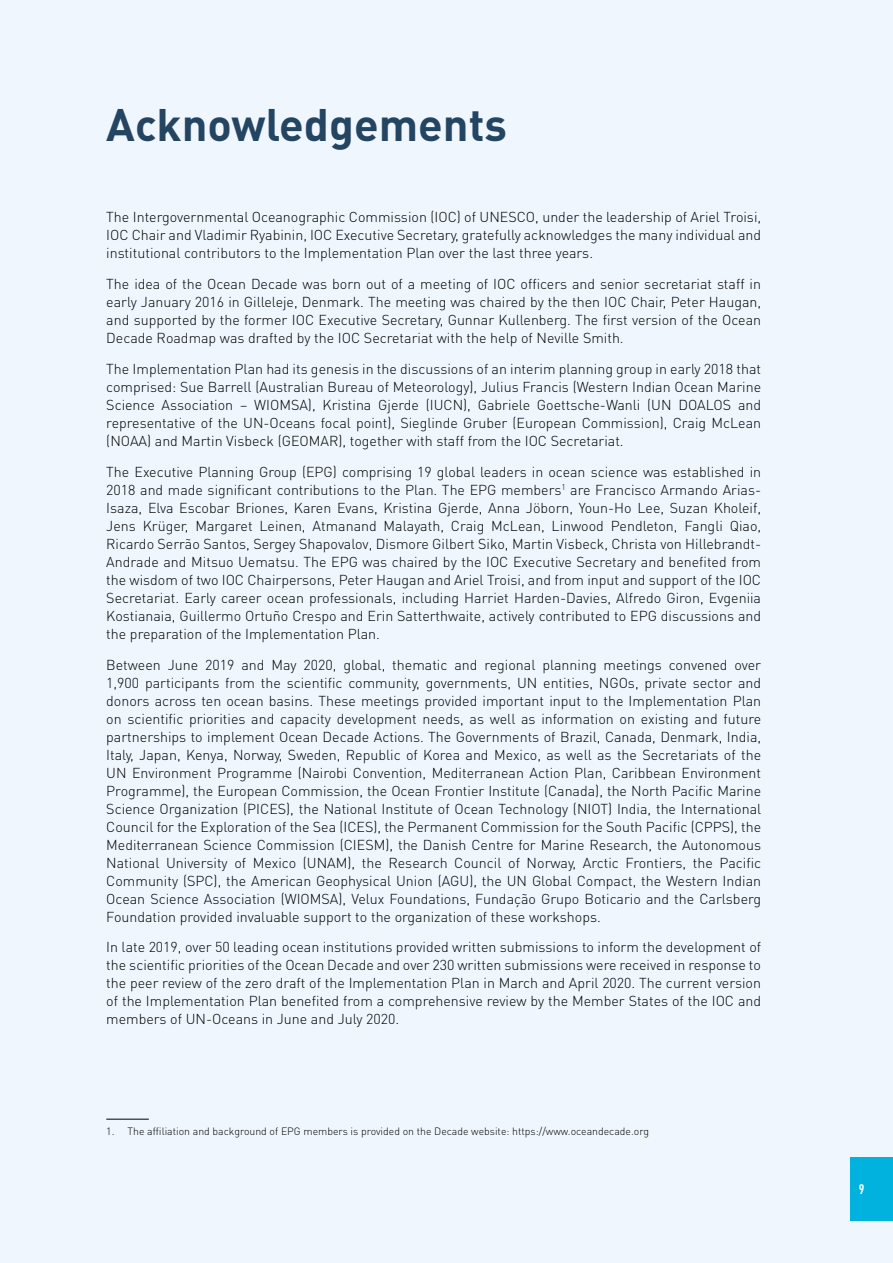
<style>
.page{position:relative;width:893px;height:1263px;background:#eff6fd}
.page>*{position:absolute;margin:0;border:0;box-sizing:border-box;transform-origin:0 0}
.t1{font:700 45px "DINOT";color:#234562}
.t2{font:300 14.25px/18px "DINOT";color:#000;text-align:justify}
.t3{font:500 condensed 14.25px "DIN Next LT Pro";color:#fff}
.t4{font:300 10.5px "DINOT";color:#000}
</style>
<div class="page">
<hr style="left:106px;top:1119px;width:43px;height:1px;background:#000">
<div style="left:850px;top:1157px;width:43px;height:63px;background:#00b2dd"></div>
<h1 class="t1" style="left:106px;top:94px;width:402px">Acknowledgements</h1>
<p class="t2" style="left:106px;top:208px;width:656px">The Intergovernmental Oceanographic Commission (IOC) of UNESCO, under the leadership of Ariel Troisi, IOC Chair and Vladimir Ryabinin, IOC Executive Secretary, gratefully acknowledges the many individual and institutional contributors to the Implementation Plan over the last three years.</p>
<p class="t2" style="left:106px;top:274px;width:656px">The idea of the Ocean Decade was born out of a meeting of IOC officers and senior secretariat staff in early January 2016 in Gilleleje, Denmark. The meeting was chaired by the then IOC Chair, Peter Haugan, and supported by the former IOC Executive Secretary, Gunnar Kullenberg. The first version of the Ocean Decade Roadmap was drafted by the IOC Secretariat with the help of Neville Smith.</p>
<p class="t2" style="left:106px;top:359px;width:656px">The Implementation Plan had its genesis in the discussions of an interim planning group in early 2018 that comprised: Sue Barrell (Australian Bureau of Meteorology), Julius Francis (Western Indian Ocean Marine Science Association – WIOMSA), Kristina Gjerde (IUCN), Gabriele Goettsche-Wanli (UN DOALOS and representative of the UN-Oceans focal point), Sieglinde Gruber (European Commission), Craig McLean (NOAA) and Martin Visbeck (GEOMAR), together with staff from the IOC Secretariat.</p>
<p class="t2" style="left:106px;top:462px;width:656px">The Executive Planning Group (EPG) comprising 19 global leaders in ocean science was established in 2018 and made significant contributions to the Plan. The EPG members<sup>1</sup> are Francisco Armando Arias-Isaza, Elva Escobar Briones, Karen Evans, Kristina Gjerde, Anna Jöborn, Youn-Ho Lee, Suzan Kholeif, Jens Krüger, Margaret Leinen, Atmanand Malayath, Craig McLean, Linwood Pendleton, Fangli Qiao, Ricardo Serrão Santos, Sergey Shapovalov, Dismore Gilbert Siko, Martin Visbeck, Christa von Hillebrandt-Andrade and Mitsuo Uematsu. The EPG was chaired by the IOC Executive Secretary and benefited from the wisdom of two IOC Chairpersons, Peter Haugan and Ariel Troisi, and from input and support of the IOC Secretariat. Early career ocean professionals, including Harriet Harden-Davies, Alfredo Giron, Evgeniia Kostianaia, Guillermo Ortuño Crespo and Erin Satterthwaite, actively contributed to EPG discussions and the preparation of the Implementation Plan.</p>
<p class="t2" style="left:106px;top:655px;width:656px">Between June 2019 and May 2020, global, thematic and regional planning meetings convened over 1,900 participants from the scientific community, governments, UN entities, NGOs, private sector and donors across ten ocean basins. These meetings provided important input to the Implementation Plan on scientific priorities and capacity development needs, as well as information on existing and future partnerships to implement Ocean Decade Actions. The Governments of Brazil, Canada, Denmark, India, Italy, Japan, Kenya, Norway, Sweden, Republic of Korea and Mexico, as well as the Secretariats of the UN Environment Programme (Nairobi Convention, Mediterranean Action Plan, Caribbean Environment Programme), the European Commission, the Ocean Frontier Institute (Canada), the North Pacific Marine Science Organization (PICES), the National Institute of Ocean Technology (NIOT) India, the International Council for the Exploration of the Sea (ICES), the Permanent Commission for the South Pacific (CPPS), the Mediterranean Science Commission (CIESM), the Danish Centre for Marine Research, the Autonomous National University of Mexico (UNAM), the Research Council of Norway, Arctic Frontiers, the Pacific Community (SPC), the American Geophysical Union (AGU), the UN Global Compact, the Western Indian Ocean Science Association (WIOMSA), Velux Foundations, Fundação Grupo Boticario and the Carlsberg Foundation provided invaluable support to the organization of these workshops.</p>
<p class="t2" style="left:106px;top:937px;width:656px">In late 2019, over 50 leading ocean institutions provided written submissions to inform the development of the scientific priorities of the Ocean Decade and over 230 written submissions were received in response to the peer review of the zero draft of the Implementation Plan in March and April 2020. The current version of the Implementation Plan benefited from a comprehensive review by the Member States of the IOC and members of UN-Oceans in June and July 2020.</p>
<p class="t4" style="left:106px;top:1124px;width:544px">1. The affiliation and background of EPG members is provided on the Decade website: https://www.oceandecade.org</p>
<p class="t3" style="left:859px;top:1181px;width:7px">9</p>
</div>
